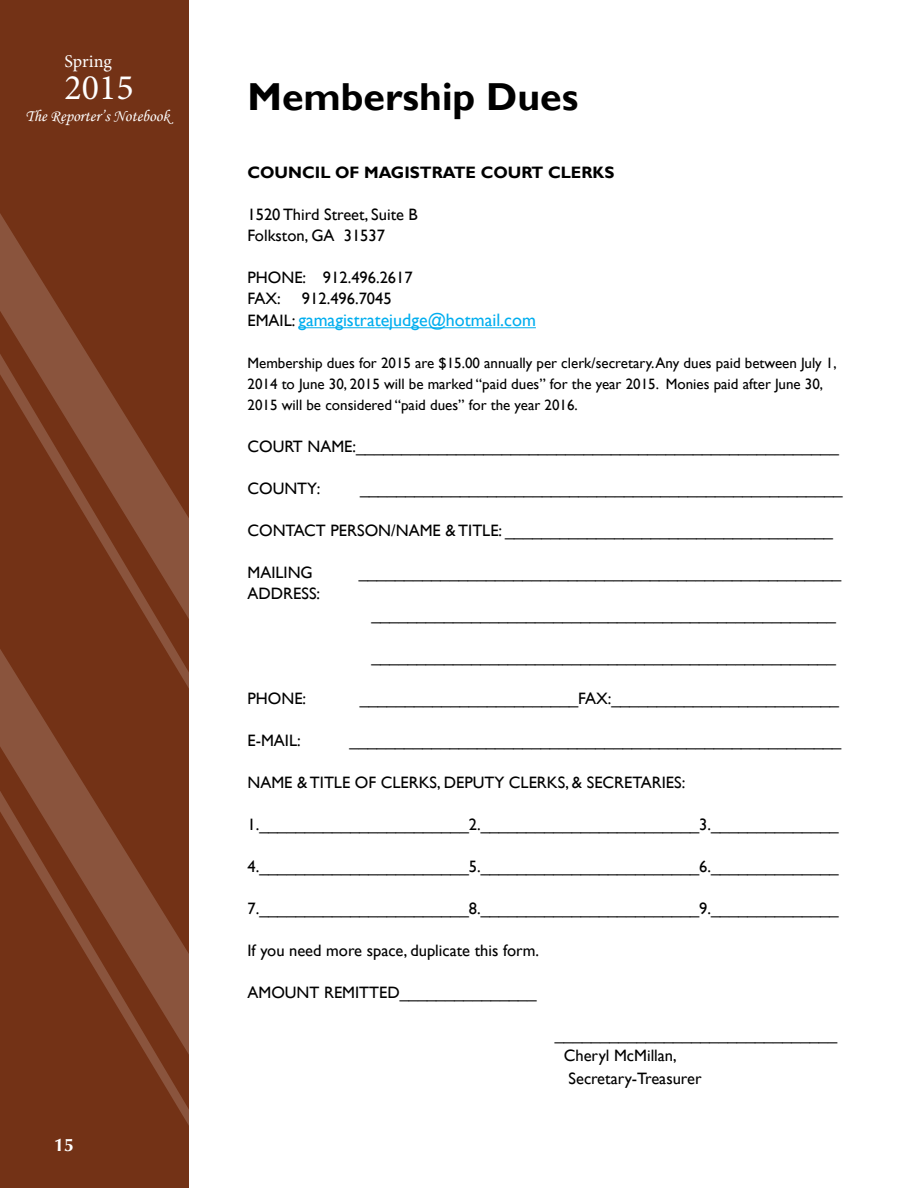
<style>
.page{position:relative;width:918px;height:1188px;background:#fff}
.page>*{position:absolute;margin:0;border:0;box-sizing:border-box;transform-origin:0 0}
.t1{font:700 39px "Gill Sans";color:#000}
.t2{font:36px "Minion Pro";color:#fff}
.t3{font:18px "Gill Sans";color:#00aeef}
.t4{font:18px "Minion Pro";letter-spacing:-.01em;color:#fff}
.t5{font:700 18px "Optima";color:#fff}
.t6{font:16.5px/21px "Gill Sans";color:#000}
.t7{font:700 16.5px "Gill Sans";color:#000}
.t8{font:16.5px "Monotype Corsiva";color:#fff}
.t9{font:15px/21px "Gill Sans";color:#000}
.s1{font-size:16.5px;color:#000}
</style>
<div class="page">
<div style="left:0;top:0;width:189px;height:1188px;background:#733216"></div>
<svg style="left:0;top:213px;width:49px;height:80px"></svg>
<svg style="left:0;top:689px;width:50px;height:41px;fill:#8a543d"></svg>
<svg style="left:0;top:293px;width:189px;height:396px"></svg>
<svg style="left:0;top:730px;width:189px;height:395px"></svg>
<hr style="left:298px;top:327px;width:238px;height:1px;background:#00aeef">
<p class="t4" style="left:65px;top:49px;width:49px">Spring</p>
<h2 class="t2" style="left:65px;top:63px;width:71px">2015</h2>
<p class="t8" style="left:26px;top:106px;width:146px">The Reporter’s Notebook</p>
<p class="t5" style="left:54px;top:1134px;width:22px">15</p>
<h1 class="t1" style="left:248px;top:73px;width:332px">Membership Dues</h1>
<p class="t7" style="left:248px;top:162px;width:368px">COUNCIL OF MAGISTRATE COURT CLERKS</p>
<p class="t6" style="left:248px;top:204px;width:172px">1520 Third Street, Suite B<br>Folkston, GA 31537</p>
<p class="t6" style="left:248px;top:267px;width:167px">PHONE: 912.496.2617<br>FAX:</p>
<p class="t6" style="left:302px;top:288px;width:91px">912.496.7045</p>
<p class="t3" style="left:248px;top:310px;width:290px"><span class="s1">EMAIL:</span> gamagistratejudge@hotmail.com</p>
<p class="t9" style="left:248px;top:353px;width:591px">Membership dues for 2015 are $15.00 annually per clerk/secretary. Any dues paid between July 1,<br>2014 to June 30, 2015 will be marked “paid dues” for the year 2015. Monies paid after June 30,<br>2015 will be considered “paid dues” for the year 2016.</p>
<p class="t6" style="left:248px;top:437px;width:593px">COURT NAME:_____________________________________________________</p>
<p class="t6" style="left:248px;top:479px;width:74px">COUNTY:</p>
<p class="t6" style="left:360px;top:479px;width:484px">_____________________________________________________</p>
<p class="t6" style="left:248px;top:521px;width:587px">CONTACT PERSON/NAME &amp; TITLE: ____________________________________</p>
<p class="t6" style="left:248px;top:563px;width:67px">MAILING</p>
<p class="t6" style="left:359px;top:563px;width:484px">_____________________________________________________</p>
<p class="t6" style="left:248px;top:584px;width:74px">ADDRESS:</p>
<p class="t6" style="left:371px;top:605px;width:466px">___________________________________________________</p>
<p class="t6" style="left:371px;top:647px;width:466px">___________________________________________________</p>
<p class="t6" style="left:248px;top:689px;width:60px">PHONE:</p>
<p class="t6" style="left:360px;top:689px;width:481px">________________________FAX:_________________________</p>
<p class="t6" style="left:248px;top:731px;width:55px">E-MAIL:</p>
<p class="t6" style="left:350px;top:731px;width:493px">______________________________________________________</p>
<p class="t6" style="left:248px;top:773px;width:439px">NAME &amp; TITLE OF CLERKS, DEPUTY CLERKS, &amp; SECRETARIES:</p>
<p class="t6" style="left:248px;top:815px;width:593px">1._______________________2.________________________3.______________</p>
<p class="t6" style="left:248px;top:857px;width:593px">4._______________________5.________________________6.______________</p>
<p class="t6" style="left:248px;top:899px;width:593px">7._______________________8.________________________9.______________</p>
<p class="t6" style="left:248px;top:941px;width:293px">If you need more space, duplicate this form.</p>
<p class="t6" style="left:248px;top:983px;width:290px">AMOUNT REMITTED_______________</p>
<p class="t6" style="left:564px;top:1025px;width:275px;text-indent:-9px">_______________________________<br>Cheryl McMillan,</p>
<p class="t6" style="left:569px;top:1068px;width:135px">Secretary-Treasurer</p>
</div>
